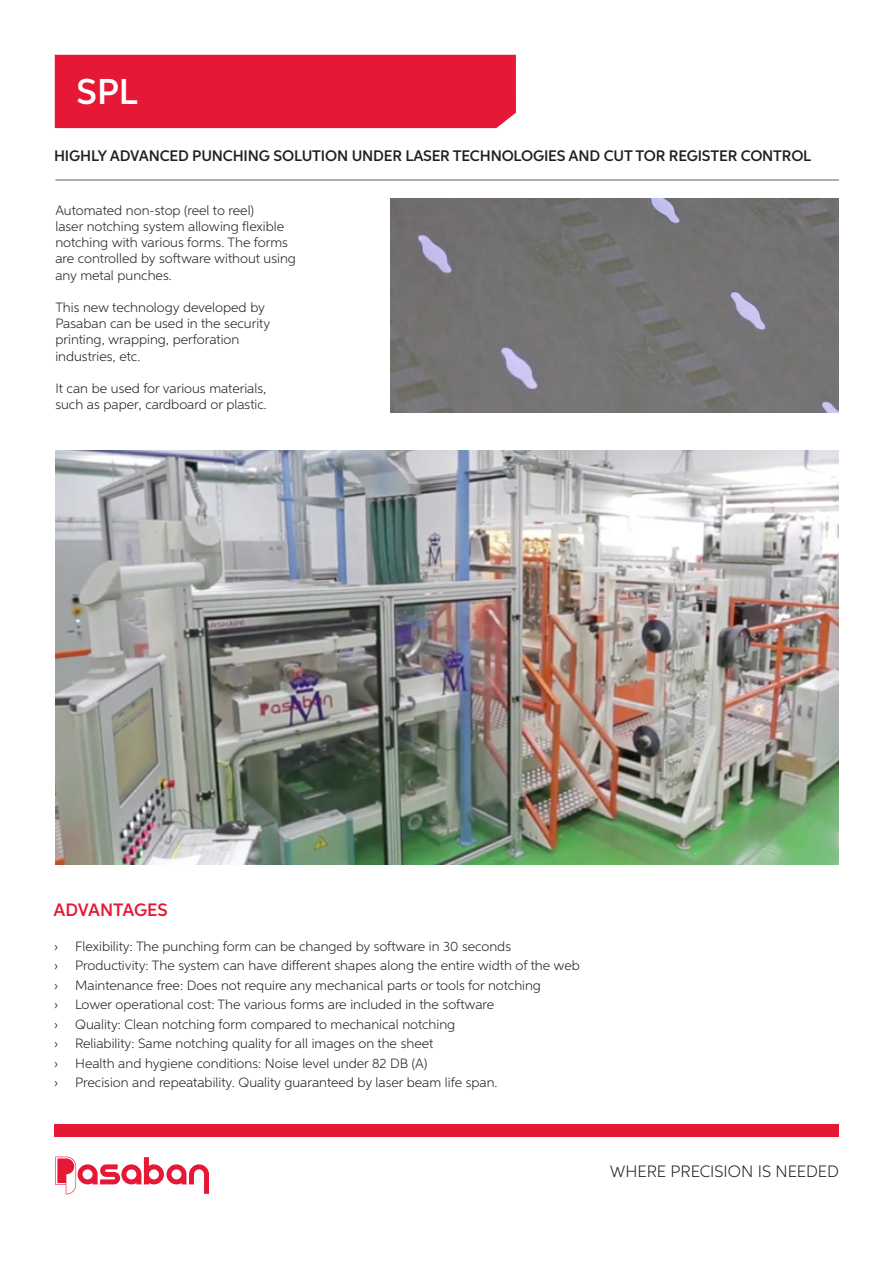
<style>
.page{position:relative;width:893px;height:1263px;background:#fff}
.page>*{position:absolute;margin:0;border:0;box-sizing:border-box;transform-origin:0 0}
.t1{font:600 36px "Aspira";color:#fff}
.t2{font:600 18px "Aspira";color:#e51836}
.t3{font:300 16.5px "Aspira";color:#231f20}
.t4{font:600 15.3px "Aspira";letter-spacing:-.01em;color:#231f20}
.t5{font:300 13.5px/16.2px "Aspira";color:#231f20}
</style>
<div class="page">
<div style="left:54px;top:1124px;width:785px;height:13px;background:#e51836"></div>
<svg style="left:55px;top:1156px;width:154px;height:38px"></svg>
<div style="left:55px;top:55px;width:461px;height:73px;background:#e51836"></div>
<hr style="left:55px;top:179px;width:784px;height:2px;background:#939598">
<img style="left:55px;top:450px;width:784px;height:414px">
<img style="left:390px;top:198px;width:449px;height:215px">
<h1 class="t1" style="left:77px;top:70px;width:21px">SPL</h1>
<p class="t4" style="left:54px;top:146px;width:759px">HIGH LY ADVANCED PUNCH ING SOLUTION UNDER LASER TECH NOLOGIES AND CUT TOR REGISTER CONTROL</p>
<p class="t5" style="left:55px;top:202px;width:242px">Automated non-stop (reel to reel)<br>laser notching system allowing flexible notching with various forms. The forms are controlled by software without using any metal punches.</p>
<p class="t5" style="left:55px;top:299px;width:216px">This new technology developed by<br>Pasaban can be used in the security printing, wrapping, perforation industries, etc.</p>
<p class="t5" style="left:55px;top:380px;width:213px">It can be used for various materials, such as paper, cardboard or plastic.</p>
<h2 class="t2" style="left:54px;top:899px;width:13px">ADVANTAGES</h2>
<p class="t5" style="left:54px;top:937px;width:6px">›</p>
<p class="t5" style="left:75px;top:937px;width:437px">Flexibility: The punching form can be changed by software in 30 seconds</p>
<p class="t5" style="left:54px;top:957px;width:6px">›</p>
<p class="t5" style="left:75px;top:957px;width:506px">Productivity: The system can have different shapes along the entire width of the web</p>
<p class="t5" style="left:54px;top:976px;width:6px">›</p>
<p class="t5" style="left:75px;top:976px;width:467px">Maintenance free: Does not require any mechanical parts or tools for notching</p>
<p class="t5" style="left:54px;top:996px;width:6px">›</p>
<p class="t5" style="left:75px;top:996px;width:420px">Lower operational cost: The various forms are included in the software</p>
<p class="t5" style="left:54px;top:1015px;width:6px">›</p>
<p class="t5" style="left:75px;top:1015px;width:381px">Quality: Clean notching form compared to mechanical notching</p>
<p class="t5" style="left:54px;top:1035px;width:6px">›</p>
<p class="t5" style="left:75px;top:1035px;width:360px">Reliability: Same notching quality for all images on the sheet</p>
<p class="t5" style="left:54px;top:1054px;width:6px">›</p>
<p class="t5" style="left:75px;top:1054px;width:354px">Health and hygiene conditions: Noise level under 82 DB (A)</p>
<p class="t5" style="left:54px;top:1074px;width:6px">›</p>
<p class="t5" style="left:75px;top:1074px;width:424px">Precision and repeatability. Quality guaranteed by laser beam life span.</p>
<p class="t3" style="left:610px;top:1161px;width:231px">WHERE PRECISION IS NEEDED</p>
</div>
